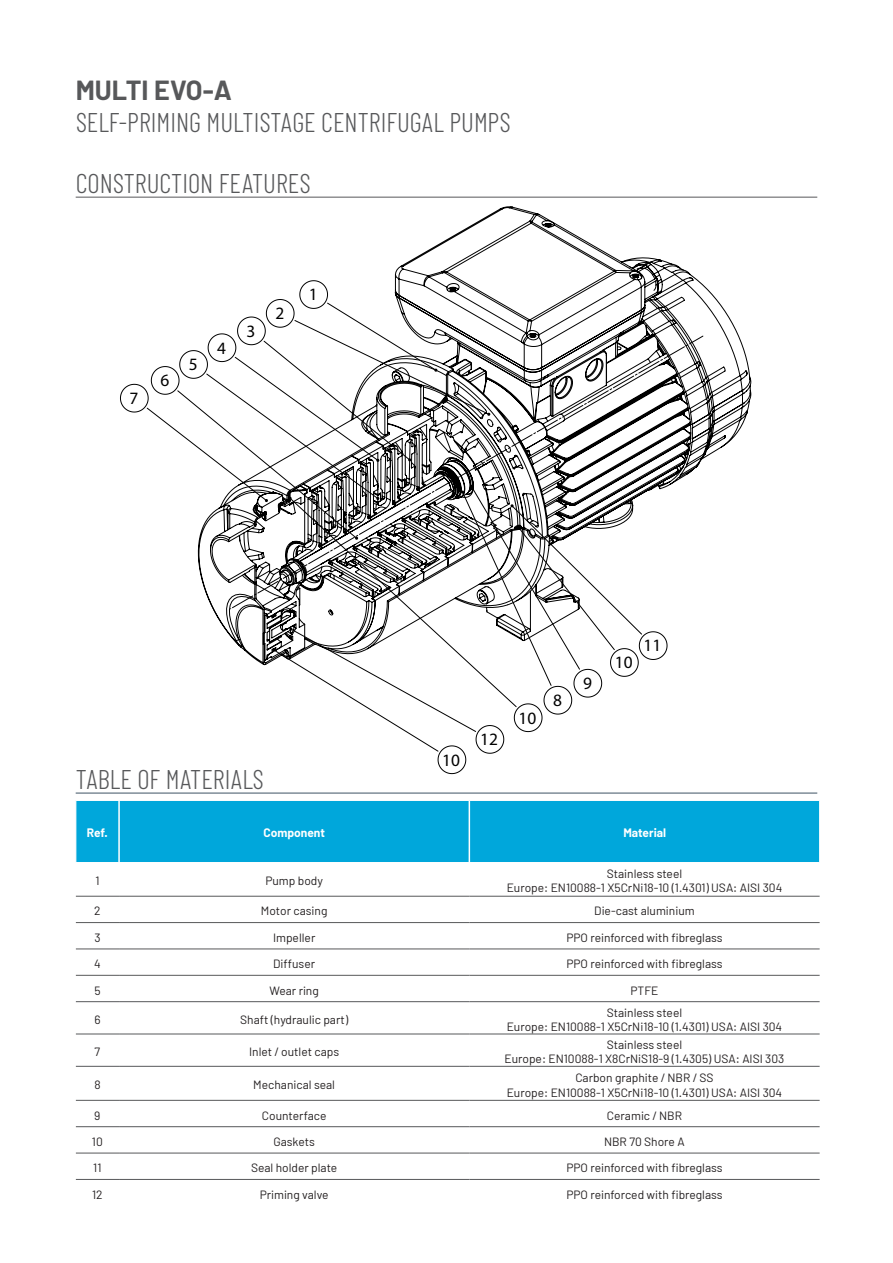
<style>
.page{position:relative;width:893px;height:1263px;background:#fff}
.page>*{position:absolute;margin:0;border:0;box-sizing:border-box;transform-origin:0 0}
.t1{font:300 27px "Barlow Condensed";color:#57585a}
.t2{font:700 27px "Barlow";color:#57585a}
.t3{font:700 17.4px "Arial";color:#000}
.t4{font:12px/14.4px "Barlow";color:#231f20;text-align:center}
.t5{font:700 12px "Barlow";color:#fff}
</style>
<div class="page">
<hr style="left:76px;top:793px;width:741px;height:1px;background:#3e5364">
<hr style="left:76px;top:197px;width:741px;height:1px;background:#57585a">
<svg style="left:147px;top:350px;width:492px;height:402px"></svg>
<svg style="left:198px;top:206px;width:553px;height:459px"></svg>
<svg style="left:443px;top:397px;width:5px;height:7px"></svg>
<svg style="left:515px;top:525px;width:6px;height:4px"></svg>
<svg style="left:288px;top:492px;width:3px;height:9px"></svg>
<svg style="left:272px;top:613px;width:4px;height:5px"></svg>
<div style="left:77px;top:801px;width:742px;height:61px;background:#00a7db"></div>
<svg style="left:76px;top:895px;width:744px;height:284px"></svg>
<hr style="left:76px;top:896px;width:43px;height:1px;background:#57585a">
<hr style="left:119px;top:896px;width:350px;height:1px;background:#57585a">
<hr style="left:469px;top:896px;width:351px;height:1px;background:#57585a">
<hr style="left:76px;top:922px;width:43px;height:1px;background:#57585a">
<hr style="left:119px;top:922px;width:350px;height:1px;background:#57585a">
<hr style="left:469px;top:922px;width:351px;height:1px;background:#57585a">
<hr style="left:76px;top:949px;width:43px;height:1px;background:#57585a">
<hr style="left:119px;top:949px;width:350px;height:1px;background:#57585a">
<hr style="left:469px;top:949px;width:351px;height:1px;background:#57585a">
<hr style="left:76px;top:975px;width:43px;height:1px;background:#57585a">
<hr style="left:119px;top:975px;width:350px;height:1px;background:#57585a">
<hr style="left:469px;top:975px;width:351px;height:1px;background:#57585a">
<hr style="left:76px;top:1001px;width:43px;height:1px;background:#57585a">
<hr style="left:119px;top:1001px;width:350px;height:1px;background:#57585a">
<hr style="left:119px;top:1034px;width:350px;height:1px;background:#57585a">
<hr style="left:469px;top:1001px;width:351px;height:1px;background:#57585a">
<hr style="left:469px;top:1034px;width:351px;height:1px;background:#57585a">
<hr style="left:76px;top:1034px;width:43px;height:1px;background:#57585a">
<hr style="left:76px;top:1066px;width:43px;height:1px;background:#57585a">
<hr style="left:119px;top:1066px;width:350px;height:1px;background:#57585a">
<hr style="left:119px;top:1100px;width:350px;height:1px;background:#57585a">
<hr style="left:469px;top:1066px;width:351px;height:1px;background:#57585a">
<hr style="left:469px;top:1100px;width:351px;height:1px;background:#57585a">
<hr style="left:76px;top:1100px;width:43px;height:1px;background:#57585a">
<hr style="left:76px;top:1126px;width:43px;height:1px;background:#57585a">
<hr style="left:119px;top:1126px;width:350px;height:1px;background:#57585a">
<hr style="left:119px;top:1153px;width:350px;height:1px;background:#57585a">
<hr style="left:469px;top:1126px;width:351px;height:1px;background:#57585a">
<hr style="left:469px;top:1153px;width:351px;height:1px;background:#57585a">
<hr style="left:118px;top:801px;width:2px;height:61px;background:#fff">
<hr style="left:469px;top:801px;width:1px;height:61px;background:#fff">
<hr style="left:76px;top:1153px;width:43px;height:1px;background:#57585a">
<hr style="left:76px;top:1179px;width:43px;height:1px;background:#57585a">
<hr style="left:119px;top:1179px;width:350px;height:1px;background:#57585a">
<hr style="left:469px;top:1179px;width:351px;height:1px;background:#57585a">
<h1 class="t2" style="left:76px;top:74px;width:158px">MULTI EVO-A</h1>
<h1 class="t1" style="left:76px;top:106px;width:437px">SELF-PRIMING MULTISTAGE CENTRIFUGAL PUMPS</h1>
<h1 class="t1" style="left:76px;top:166px;width:237px">CONSTRUCTION FEATURES</h1>
<h2 class="t3" style="left:130px;top:387px;width:10px">7</h2>
<h2 class="t3" style="left:160px;top:370px;width:10px">6</h2>
<h2 class="t3" style="left:189px;top:354px;width:10px">5</h2>
<h2 class="t3" style="left:217px;top:337px;width:10px">4</h2>
<h2 class="t3" style="left:247px;top:320px;width:10px">3</h2>
<h2 class="t3" style="left:275px;top:303px;width:10px">2</h2>
<h2 class="t3" style="left:309px;top:284px;width:10px">1</h2>
<h1 class="t1" style="left:76px;top:762px;width:190px">TABLE OF MATERIALS</h1>
<h2 class="t3" style="left:442px;top:749px;width:19px">10</h2>
<h2 class="t3" style="left:480px;top:729px;width:19px">12</h2>
<h2 class="t3" style="left:518px;top:707px;width:19px">10</h2>
<h2 class="t3" style="left:553px;top:689px;width:10px">8</h2>
<h2 class="t3" style="left:583px;top:672px;width:10px">9</h2>
<h2 class="t3" style="left:615px;top:652px;width:19px">10</h2>
<h2 class="t3" style="left:643px;top:635px;width:19px">11</h2>
<p class="t5" style="left:87px;top:825px;width:22px">Ref.</p>
<p class="t5" style="left:263px;top:825px;width:63px">Component</p>
<p class="t5" style="left:623px;top:825px;width:44px">Material</p>
<p class="t4" style="left:95px;top:873px;width:6px">1</p>
<p class="t4" style="left:265px;top:873px;width:59px">Pump body</p>
<p class="t4" style="left:507px;top:866px;width:277px">Stainless steel<br>Europe: EN10088-1 X5CrNi18-10 (1.4301) USA: AISI 304</p>
<p class="t4" style="left:94px;top:903px;width:8px">2</p>
<p class="t4" style="left:261px;top:903px;width:68px">Motor casing</p>
<p class="t4" style="left:594px;top:903px;width:102px">Die-cast aluminium</p>
<p class="t4" style="left:94px;top:930px;width:8px">3</p>
<p class="t4" style="left:273px;top:930px;width:44px">Impeller</p>
<p class="t4" style="left:566px;top:930px;width:158px">PPO reinforced with fibreglass</p>
<p class="t4" style="left:94px;top:956px;width:8px">4</p>
<p class="t4" style="left:273px;top:956px;width:43px">Diffuser</p>
<p class="t4" style="left:566px;top:956px;width:158px">PPO reinforced with fibreglass</p>
<p class="t4" style="left:94px;top:983px;width:8px">5</p>
<p class="t4" style="left:269px;top:983px;width:51px">Wear ring</p>
<p class="t4" style="left:630px;top:983px;width:30px">PTFE</p>
<p class="t4" style="left:94px;top:1012px;width:8px">6</p>
<p class="t4" style="left:240px;top:1012px;width:109px">Shaft (hydraulic part)</p>
<p class="t4" style="left:507px;top:1005px;width:277px">Stainless steel<br>Europe: EN10088-1 X5CrNi18-10 (1.4301) USA: AISI 304</p>
<p class="t4" style="left:95px;top:1044px;width:7px">7</p>
<p class="t4" style="left:249px;top:1044px;width:92px">Inlet / outlet caps</p>
<p class="t4" style="left:504px;top:1037px;width:281px">Stainless steel<br>Europe: EN10088-1 X8CrNiS18-9 (1.4305) USA: AISI 303</p>
<p class="t4" style="left:94px;top:1077px;width:8px">8</p>
<p class="t4" style="left:253px;top:1077px;width:83px">Mechanical seal</p>
<p class="t4" style="left:507px;top:1070px;width:277px">Carbon graphite / NBR / SS<br>Europe: EN10088-1 X5CrNi18-10 (1.4301) USA: AISI 304</p>
<p class="t4" style="left:94px;top:1108px;width:8px">9</p>
<p class="t4" style="left:262px;top:1108px;width:66px">Counterface</p>
<p class="t4" style="left:607px;top:1108px;width:77px">Ceramic / NBR</p>
<p class="t4" style="left:92px;top:1134px;width:12px">10</p>
<p class="t4" style="left:273px;top:1134px;width:43px">Gaskets</p>
<p class="t4" style="left:604px;top:1134px;width:82px">NBR 70 Shore A</p>
<p class="t4" style="left:93px;top:1160px;width:10px">11</p>
<p class="t4" style="left:251px;top:1160px;width:88px">Seal holder plate</p>
<p class="t4" style="left:566px;top:1160px;width:158px">PPO reinforced with fibreglass</p>
<p class="t4" style="left:92px;top:1187px;width:12px">12</p>
<p class="t4" style="left:260px;top:1187px;width:70px">Priming valve</p>
<p class="t4" style="left:566px;top:1187px;width:158px">PPO reinforced with fibreglass</p>
</div>
